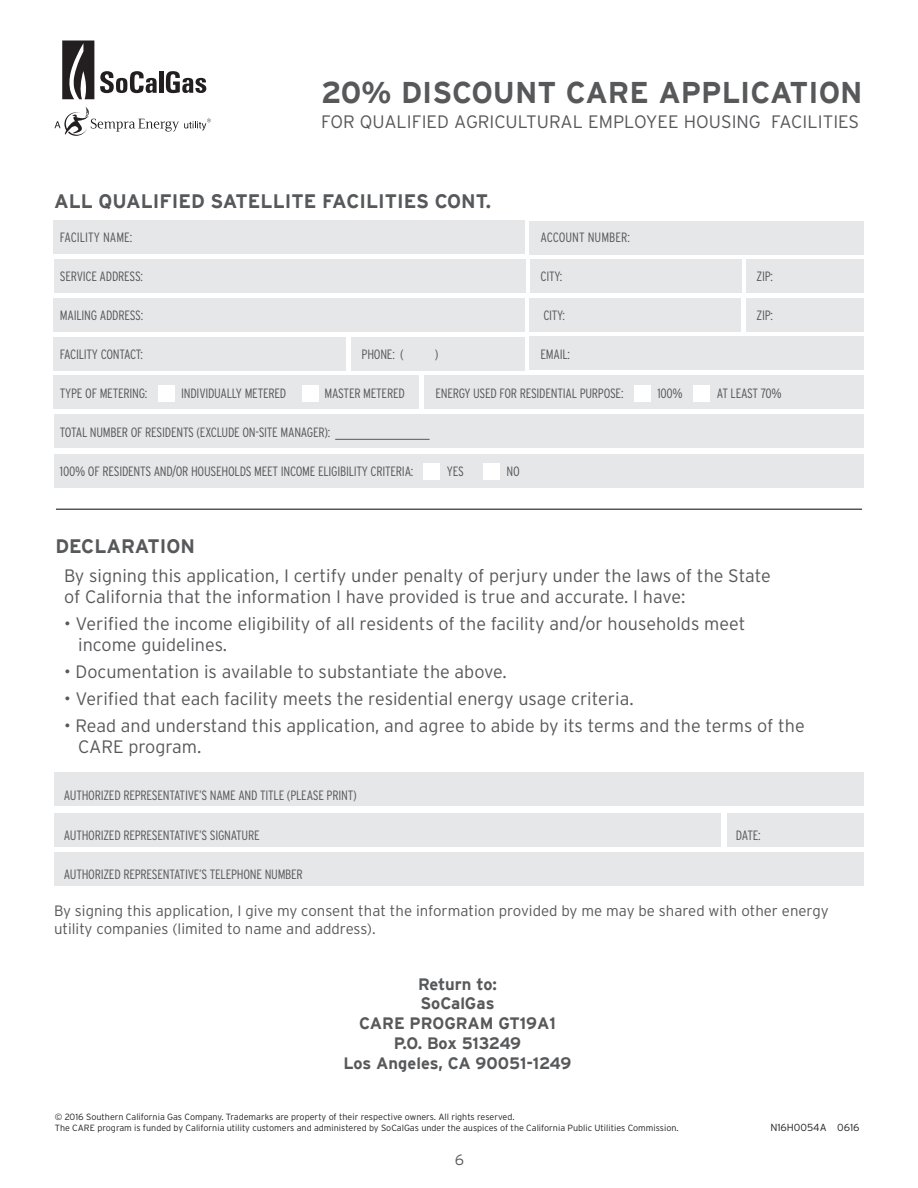
<style>
.page{position:relative;width:918px;height:1188px;background:#fff}
.page>*{position:absolute;margin:0;border:0;box-sizing:border-box;transform-origin:0 0}
.t1{font:700 30px "Interstate";color:#57585a}
.t2{font:700 19.5px "Interstate";color:#57585a}
.t3{font:300 18px/21px "Interstate";color:#57585a}
.t4{font:700 16.5px/19.8px "Interstate";color:#57585a;text-align:center}
.t5{font:300 15px/18px "Interstate";color:#57585a}
.t6{font:300 condensed 13.5px "Interstate";letter-spacing:-.02em;color:#57585a}
.t7{font:300 condensed 13.5px "Interstate";color:#57585a}
.t8{font:300 10.2px "Interstate";color:#231f20}
.t9{font:300 9px/10.8px "Interstate";color:#231f20}
</style>
<div class="page">
<svg style="left:62px;top:40px;width:32px;height:59px;background:#4d4a4b"></svg>
<svg style="left:100px;top:71px;width:57px;height:22px"></svg>
<hr style="left:159px;top:71px;width:4px;height:22px;background:#231f20">
<svg style="left:166px;top:71px;width:40px;height:22px"></svg>
<svg style="left:54px;top:107px;width:157px;height:29px"></svg>
<hr style="left:56px;top:508px;width:806px;height:2px;background:#57585a">
<div style="left:54px;top:772px;width:810px;height:34px;background:#e6e7e9"></div>
<div style="left:54px;top:852px;width:810px;height:34px;background:#e6e7e9"></div>
<div style="left:54px;top:813px;width:666px;height:33px;background:#e6e7e9"></div>
<div style="left:728px;top:813px;width:136px;height:33px;background:#e6e7e9"></div>
<div style="left:53px;top:220px;width:472px;height:34px;background:#e6e7e9"></div>
<div style="left:53px;top:375px;width:365px;height:34px;background:#e6e7e9"></div>
<div style="left:425px;top:375px;width:439px;height:34px;background:#e6e7e9"></div>
<div style="left:53px;top:298px;width:472px;height:34px;background:#e6e7e9"></div>
<div style="left:54px;top:260px;width:471px;height:33px;background:#e6e7e9"></div>
<div style="left:53px;top:337px;width:293px;height:33px;background:#e6e7e9"></div>
<div style="left:530px;top:298px;width:211px;height:34px;background:#e6e7e9"></div>
<div style="left:530px;top:260px;width:212px;height:33px;background:#e6e7e9"></div>
<div style="left:530px;top:221px;width:334px;height:34px;background:#e6e7e9"></div>
<div style="left:54px;top:455px;width:810px;height:33px;background:#e6e7e9"></div>
<div style="left:351px;top:337px;width:173px;height:33px;background:#e6e7e9"></div>
<div style="left:746px;top:298px;width:118px;height:34px;background:#e6e7e9"></div>
<div style="left:530px;top:336px;width:334px;height:34px;background:#e6e7e9"></div>
<div style="left:747px;top:260px;width:117px;height:33px;background:#e6e7e9"></div>
<div style="left:54px;top:414px;width:810px;height:34px;background:#e6e7e9"></div>
<div style="left:158px;top:385px;width:17px;height:17px;background:#fff"></div>
<div style="left:424px;top:463px;width:16px;height:17px;background:#fff"></div>
<div style="left:483px;top:463px;width:17px;height:17px;background:#fff"></div>
<div style="left:302px;top:385px;width:17px;height:17px;background:#fff"></div>
<div style="left:635px;top:385px;width:16px;height:17px;background:#fff"></div>
<div style="left:694px;top:385px;width:16px;height:17px;background:#fff"></div>
<hr style="left:335px;top:439px;width:95px;height:1px;background:#57585a">
<h1 class="t1" style="left:321px;top:76px;width:543px">20% DISCOUNT CARE APPLICATION</h1>
<p class="t3" style="left:321px;top:111px;width:540px">FOR QUALIFIED AGRICULTURAL EMPLOYEE HOUSING FACILITIES</p>
<p class="t2" style="left:54px;top:190px;width:438px">ALL QUALIFIED SATELLITE FACILITIES CONT.</p>
<p class="t7" style="left:60px;top:229px;width:74px">FACILITY NAME:</p>
<p class="t7" style="left:541px;top:229px;width:91px">ACCOUNT NUMBER:</p>
<p class="t6" style="left:60px;top:268px;width:85px">SERVICE ADDRESS:</p>
<p class="t6" style="left:541px;top:268px;width:23px">CITY:</p>
<p class="t6" style="left:757px;top:268px;width:18px">ZIP:</p>
<p class="t6" style="left:60px;top:307px;width:85px">MAILING ADDRESS:</p>
<p class="t6" style="left:543px;top:307px;width:23px">CITY:</p>
<p class="t6" style="left:757px;top:307px;width:18px">ZIP:</p>
<p class="t6" style="left:60px;top:346px;width:85px">FACILITY CONTACT:</p>
<p class="t6" style="left:362px;top:346px;width:44px">PHONE: (</p>
<p class="t6" style="left:435px;top:346px;width:5px">)</p>
<p class="t6" style="left:541px;top:346px;width:31px">EMAIL:</p>
<p class="t6" style="left:60px;top:385px;width:89px">TYPE OF METERING:</p>
<p class="t6" style="left:181px;top:385px;width:107px">INDIVIDUALLY METERED</p>
<p class="t6" style="left:325px;top:385px;width:82px">MASTER METERED</p>
<p class="t6" style="left:435px;top:385px;width:190px">ENERGY USED FOR RESIDENTIAL PURPOSE:</p>
<p class="t6" style="left:657px;top:385px;width:27px">100%</p>
<p class="t6" style="left:717px;top:385px;width:67px">AT LEAST 70%</p>
<p class="t6" style="left:60px;top:424px;width:272px">TOTAL NUMBER OF RESIDENTS (EXCLUDE ON-SITE MANAGER):</p>
<p class="t6" style="left:60px;top:463px;width:355px">100% OF RESIDENTS AND/OR HOUSEHOLDS MEET INCOME ELIGIBILITY CRITERIA:</p>
<p class="t6" style="left:447px;top:463px;width:19px">YES</p>
<p class="t6" style="left:507px;top:463px;width:15px">NO</p>
<p class="t2" style="left:56px;top:535px;width:141px">DECLARATION</p>
<p class="t3" style="left:64px;top:565px;width:708px">By signing this application, I certify under penalty of perjury under the laws of the State of California that the information I have provided is true and accurate. I have:</p>
<p class="t3" style="left:78px;top:613px;width:669px;text-indent:-14px">• Verified the income eligibility of all residents of the facility and/or households meet income guidelines.</p>
<p class="t3" style="left:64px;top:661px;width:444px">• Documentation is available to substantiate the above.</p>
<p class="t3" style="left:64px;top:688px;width:571px">• Verified that each facility meets the residential energy usage criteria.</p>
<p class="t3" style="left:78px;top:715px;width:728px;text-indent:-14px">• Read and understand this application, and agree to abide by its terms and the terms of the<br>CARE program.</p>
<p class="t6" style="left:64px;top:787px;width:294px">AUTHORIZED REPRESENTATIVE’S NAME AND TITLE (PLEASE PRINT)</p>
<p class="t6" style="left:64px;top:827px;width:197px">AUTHORIZED REPRESENTATIVE’S SIGNATURE</p>
<p class="t6" style="left:736px;top:827px;width:26px">DATE:</p>
<p class="t6" style="left:64px;top:866px;width:240px">AUTHORIZED REPRESENTATIVE’S TELEPHONE NUMBER</p>
<p class="t5" style="left:54px;top:902px;width:776px">By signing this application, I give my consent that the information provided by me may be shared with other energy utility companies (limited to name and address).</p>
<p class="t4" style="left:344px;top:974px;width:229px">Return to:<br>SoCalGas<br>CARE PROGRAM GT19A1<br>P.O. Box 513249<br>Los Angeles, CA 90051-1249</p>
<p class="t9" style="left:55px;top:1112px;width:625px">© 2016 Southern California Gas Company. Trademarks are property of their respective owners. All rights reserved.<br>The CARE program is funded by California utility customers and administered by SoCalGas under the auspices of the California Public Utilities Commission.</p>
<p class="t8" style="left:770px;top:1122px;width:91px">N16H0054A 0616</p>
<p class="t5" style="left:455px;top:1151px;width:11px">6</p>
</div>
